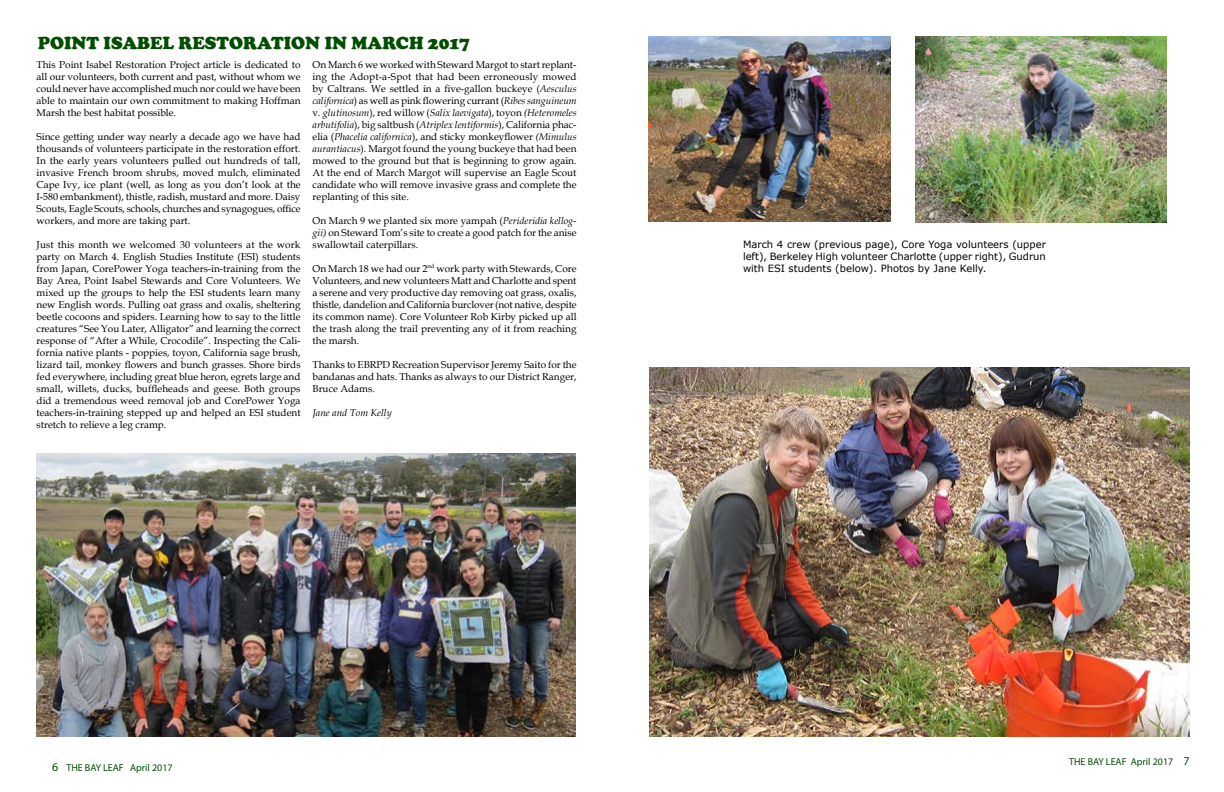
<style>
.page{position:relative;width:1224px;height:792px;background:#fff}
.page>*{position:absolute;margin:0;border:0;box-sizing:border-box;transform-origin:0 0}
.t1{font:900 18px "Cooper";color:#004e00}
.t2{font:10px/12px "Book Antiqua";color:#000;text-align:justify}
.t3{font:10px/12px "Verdana";color:#000;text-align:justify}
.t4{font:10px "Myriad Pro";color:#004e00}
.t5{font:italic 10px "Book Antiqua";color:#000}
.s1{font-style:italic}
.s2{font-size:12px}
</style>
<div class="page">
<img style="left:36px;top:454px;width:540px;height:283px">
<img style="left:648px;top:36px;width:243px;height:186px">
<img style="left:915px;top:36px;width:252px;height:187px">
<img style="left:650px;top:367px;width:540px;height:370px">
<h1 class="t1" style="left:38px;top:33px;width:434px">POINT ISABEL RESTORATION IN MARCH 2017</h1>
<p class="t2" style="left:37px;top:58px;width:266px">This Point Isabel Restoration Project article is dedicated to all our volunteers, both current and past, without whom we could never have accomplished much nor could we have been able to maintain our own commitment to making Hoffman Marsh the best habitat possible.</p>
<p class="t2" style="left:37px;top:130px;width:266px">Since getting under way nearly a decade ago we have had thousands of volunteers participate in the restoration effort.<br>In the early years volunteers pulled out hundreds of tall, invasive French broom shrubs, moved mulch, eliminated Cape Ivy, ice plant (well, as long as you don’t look at the I-580 embankment), thistle, radish, mustard and more. Daisy Scouts, Eagle Scouts, schools, churches and synagogues, office workers, and more are taking part.</p>
<p class="t2" style="left:37px;top:238px;width:266px">Just this month we welcomed 30 volunteers at the work party on March 4. English Studies Institute (ESI) students from Japan, CorePower Yoga teachers-in-training from the Bay Area, Point Isabel Stewards and Core Volunteers. We mixed up the groups to help the ESI students learn many new English words. Pulling oat grass and oxalis, sheltering beetle cocoons and spiders. Learning how to say to the little creatures “See You Later, Alligator” and learning the correct response of “After a While, Crocodile”. Inspecting the Cali&shy;fornia native plants - poppies, toyon, California sage brush, lizard tail, monkey flowers and bunch grasses. Shore birds fed everywhere, including great blue heron, egrets large and small, willets, ducks, buffleheads and geese. Both groups did a tremendous weed removal job and CorePower Yoga teachers-in-training stepped up and helped an ESI student stretch to relieve a leg cramp.</p>
<p class="t2" style="left:313px;top:58px;width:266px">On March 6 we worked with Steward Margot to start replant&shy;ing the Adopt-a-Spot that had been erroneously mowed by Caltrans. We settled in a five-gallon buckeye (<span class="s1">Aesculus californica</span>) as well as pink flowering currant (<span class="s1">Ribes sanguineum </span>v<span class="s1">. glutinosum</span>), red willow (<span class="s1">Salix laevigata</span>), toyon <span class="s1">(Heteromeles arbutifolia</span>), big saltbush (<span class="s1">Atriplex lentiformis</span>), California phac&shy;elia (<span class="s1">Phacelia californica</span>), and sticky monkeyflower <span class="s1">(Mimulus aurantiacus</span>). Margot found the young buckeye that had been mowed to the ground but that is beginning to grow again.<br>At the end of March Margot will supervise an Eagle Scout candidate who will remove invasive grass and complete the replanting of this site.</p>
<p class="t2" style="left:313px;top:214px;width:265px">On March 9 we planted six more yampah (<span class="s1">Perideridia kellog&shy;gii)</span> on Steward Tom’s site to create a good patch for the anise swallowtail caterpillars.</p>
<p class="t2" style="left:313px;top:262px;width:266px">On March 18 we had our 2<sup>nd</sup> work party with Stewards, Core Volunteers, and new volunteers Matt and Charlotte and spent a serene and very productive day removing oat grass, oxalis, thistle, dandelion and California burclover (not native, despite its common name). Core Volunteer Rob Kirby picked up all the trash along the trail preventing any of it from reaching the marsh.</p>
<p class="t2" style="left:313px;top:358px;width:266px">Thanks to EBRPD Recreation Supervisor Jeremy Saito for the bandanas and hats. Thanks as always to our District Ranger, Bruce Adams.</p>
<p class="t5" style="left:313px;top:405px;width:81px">Jane and Tom Kelly</p>
<p class="t4" style="left:52px;top:761px;width:122px"><span class="s2">6</span> THE BAY LEAF April 2017</p>
<p class="t3" style="left:743px;top:239px;width:305px">March 4 crew (previous page), Core Yoga volunteers (upper left), Berkeley High volunteer Charlotte (upper right), Gudrun with ESI students (below). Photos by Jane Kelly.</p>
<p class="t4" style="left:1069px;top:756px;width:122px">THE BAY LEAF April 2017 <span class="s2">7</span></p>
</div>
